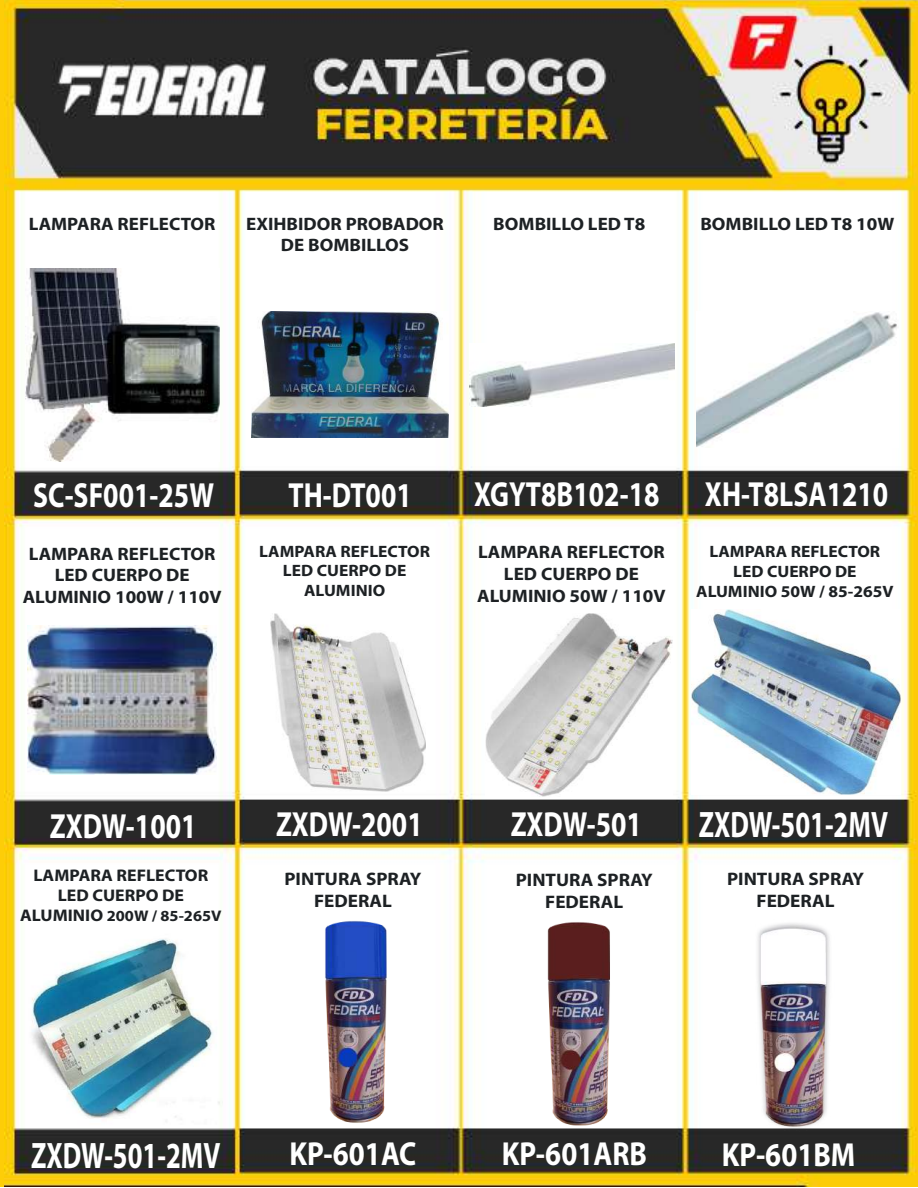
<style>
.page{position:relative;width:918px;height:1188px;background:#fff}
.page>*{position:absolute;margin:0;border:0;box-sizing:border-box;transform-origin:0 0}
.t1{font:36.9px "Myriad Variable Concept";letter-spacing:.23em;color:#fff;scale:.72 1}
.t2{font:34.95px "Myriad Variable Concept";letter-spacing:.195em;color:#fff;scale:.79 1}
.t3{font:34.95px "Myriad Variable Concept";letter-spacing:.215em;color:#fff;scale:.79 1}
.t4{font:33.45px "Myriad Variable Concept";letter-spacing:.195em;color:#fff;scale:.86 1}
.t5{font:18.15px/21.8px "Myriad Variable Concept";letter-spacing:.22em;color:#1d2124;text-align:center;scale:1.06 1}
.t6{font:18px/21.6px "Myriad Variable Concept";letter-spacing:.22em;color:#1d2124;text-align:center;scale:1.06 1}
.t7{font:18px "Myriad Variable Concept";letter-spacing:.2em;color:#1d2124;scale:1.06 1}
.t8{font:16.95px/20.2px "Myriad Variable Concept";letter-spacing:.22em;color:#1d2124;text-align:center;scale:1.06 1}
.t9{font:16.5px/19.8px "Myriad Variable Concept";letter-spacing:.215em;color:#1d2124;text-align:center;scale:1.06 1}
.t10{font:15.45px "Myriad Variable Concept";letter-spacing:.195em;color:#1d2124;scale:1.06 1}
.s1{font-size:16.95px}
</style>
<div class="page">
<img style="left:0;top:0;width:918px;height:1186px">
<img style="left:25px;top:268px;width:194px;height:193px">
<img style="left:252px;top:312px;width:196px;height:125px">
<img style="left:470px;top:344px;width:205px;height:63px">
<img style="left:697px;top:311px;width:201px;height:136px">
<img style="left:28px;top:626px;width:189px;height:148px">
<img style="left:288px;top:905px;width:141px;height:250px">
<img style="left:510px;top:918px;width:142px;height:212px">
<img style="left:720px;top:912px;width:145px;height:222px">
<img style="left:271px;top:613px;width:155px;height:179px">
<img style="left:692px;top:609px;width:209px;height:185px">
<img style="left:486px;top:613px;width:186px;height:184px">
<img style="left:21px;top:929px;width:212px;height:205px">
<p class="t6" style="left:29px;top:213px;width:174px">LAMPARA REFLECTOR</p>
<p class="t6" style="left:246px;top:213px;width:184px">EXIHBIDOR PROBADOR<br>DE BOMBILLOS</p>
<p class="t6" style="left:493px;top:213px;width:141px">BOMBILLO LED T8</p>
<p class="t7" style="left:700px;top:213px;width:180px">BOMBILLO LED T8 10W</p>
<h2 class="t2" style="left:33px;top:474px;width:222px">SC-SF001-25W</h2>
<h2 class="t2" style="left:289px;top:474px;width:151px">TH-DT001</h2>
<h2 class="t2" style="left:474px;top:473px;width:229px">XGYT8B102-18</h2>
<h2 class="t2" style="left:705px;top:473px;width:227px">XH-T8LSA1210</h2>
<p class="t6" style="left:23px;top:543px;width:185px">LAMPARA REFLECTOR<br>LED CUERPO DE<br>ALUMINIO 100W / 110V</p>
<p class="t9" style="left:259px;top:541px;width:159px">LAMPARA REFLECTOR<br>LED CUERPO DE<br>ALUMINIO</p>
<p class="t6" style="left:477px;top:542px;width:175px">LAMPARA REFLECTOR<br>LED CUERPO DE<br>ALUMINIO 50W / 110V</p>
<p class="t9" style="left:696px;top:542px;width:184px">LAMPARA REFLECTOR<br>LED CUERPO DE<br>ALUMINIO 50W / 85-265V</p>
<h2 class="t3" style="left:50px;top:806px;width:180px">ZXDW-1001</h2>
<h1 class="t1" style="left:699px;top:803px;width:256px">ZXDW-501-2MV</h1>
<h2 class="t3" style="left:276px;top:804px;width:180px">ZXDW-2001</h2>
<h2 class="t2" style="left:511px;top:804px;width:161px">ZXDW-501</h2>
<p class="t8" style="left:33px;top:865px;width:163px">LAMPARA REFLECTOR<br>LED CUERPO DE</p>
<p class="t10" style="left:20px;top:907px;width:188px"><span class="s1">ALUMINIO</span> 200W / 85-265V</p>
<p class="t5" style="left:284px;top:868px;width:127px">PINTURA SPRAY<br>FEDERAL</p>
<p class="t5" style="left:516px;top:869px;width:127px">PINTURA SPRAY<br>FEDERAL</p>
<p class="t5" style="left:727px;top:868px;width:127px">PINTURA SPRAY<br>FEDERAL</p>
<h1 class="t1" style="left:31px;top:1134px;width:256px">ZXDW-501-2MV</h1>
<h3 class="t4" style="left:289px;top:1134px;width:141px">KP-601AC</h3>
<h3 class="t4" style="left:502px;top:1134px;width:163px">KP-601ARB</h3>
<h3 class="t4" style="left:722px;top:1135px;width:148px">KP-601BM</h3>
</div>
